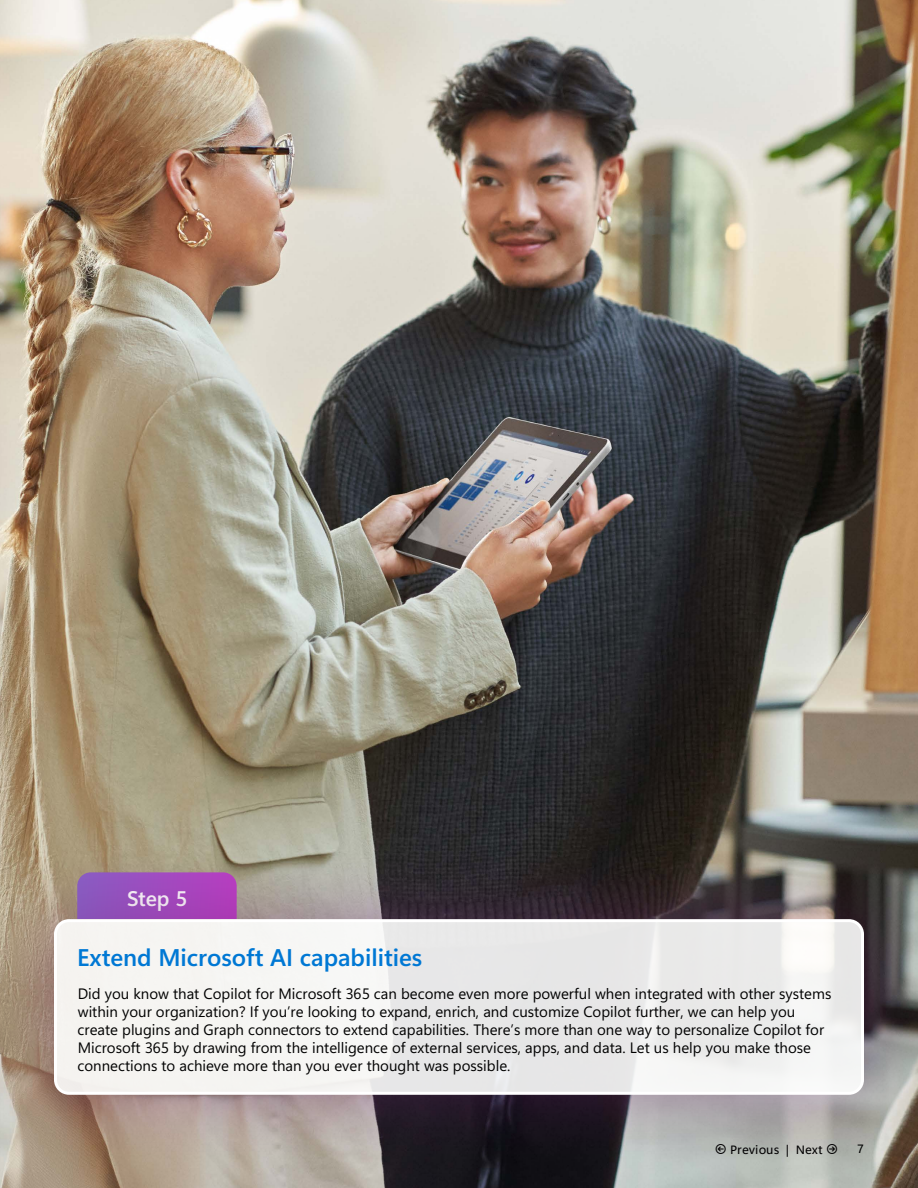
<style>
.page{position:relative;width:918px;height:1188px;background:#fff}
.page>*{position:absolute;margin:0;border:0;box-sizing:border-box;transform-origin:0 0}
.t1{font:24px "Segoe Sans a 8000";color:#0078d4}
.t2{font:21px "Segoe Sans a 8000";color:#fff}
.t3{font:15px/18px "Segoe Sans a 8000";color:#000}
.t4{font:12px "Segoe Sans 50000";color:#000}
</style>
<div class="page">
<img style="left:0;top:0;width:918px;height:1188px">
<div style="left:0;top:302px;width:20px;height:307px;background:#702573;opacity:.5"></div>
<div style="left:0;top:527px;width:21px;height:425px;background:#702573;opacity:.5"></div>
<div style="left:0;top:857px;width:20px;height:325px;background:#702573;opacity:.5"></div>
<div style="left:0;top:845px;width:918px;height:324px;background:#702573;opacity:.5"></div>
<div style="left:56px;top:921px;width:806px;height:172px;background:linear-gradient(to right,#f5f4f1,#eaeaea);border-radius:14px"></div>
<div style="left:54px;top:919px;width:810px;height:176px;border:3px solid #fff;border-radius:14px"></div>
<svg style="left:716px;top:1144px;width:10px;height:10px"></svg>
<svg style="left:827px;top:1144px;width:10px;height:10px"></svg>
<h2 class="t2" style="left:127px;top:883px;width:61px">Step 5</h2>
<h1 class="t1" style="left:77px;top:941px;width:347px">Extend Microsoft AI capabilities</h1>
<p class="t3" style="left:78px;top:984px;width:755px">Did you know that Copilot for Microsoft 365 can become even more powerful when integrated with other systems within your organization? If you’re looking to expand, enrich, and customize Copilot further, we can help you create plugins and Graph connectors to extend capabilities. There’s more than one way to personalize Copilot for Microsoft 365 by drawing from the intelligence of external services, apps, and data. Let us help you make those connections to achieve more than you ever thought was possible.</p>
<p class="t4" style="left:730px;top:1141px;width:94px">Previous | Next</p>
<p class="t4" style="left:857px;top:1141px;width:8px">7</p>
</div>
